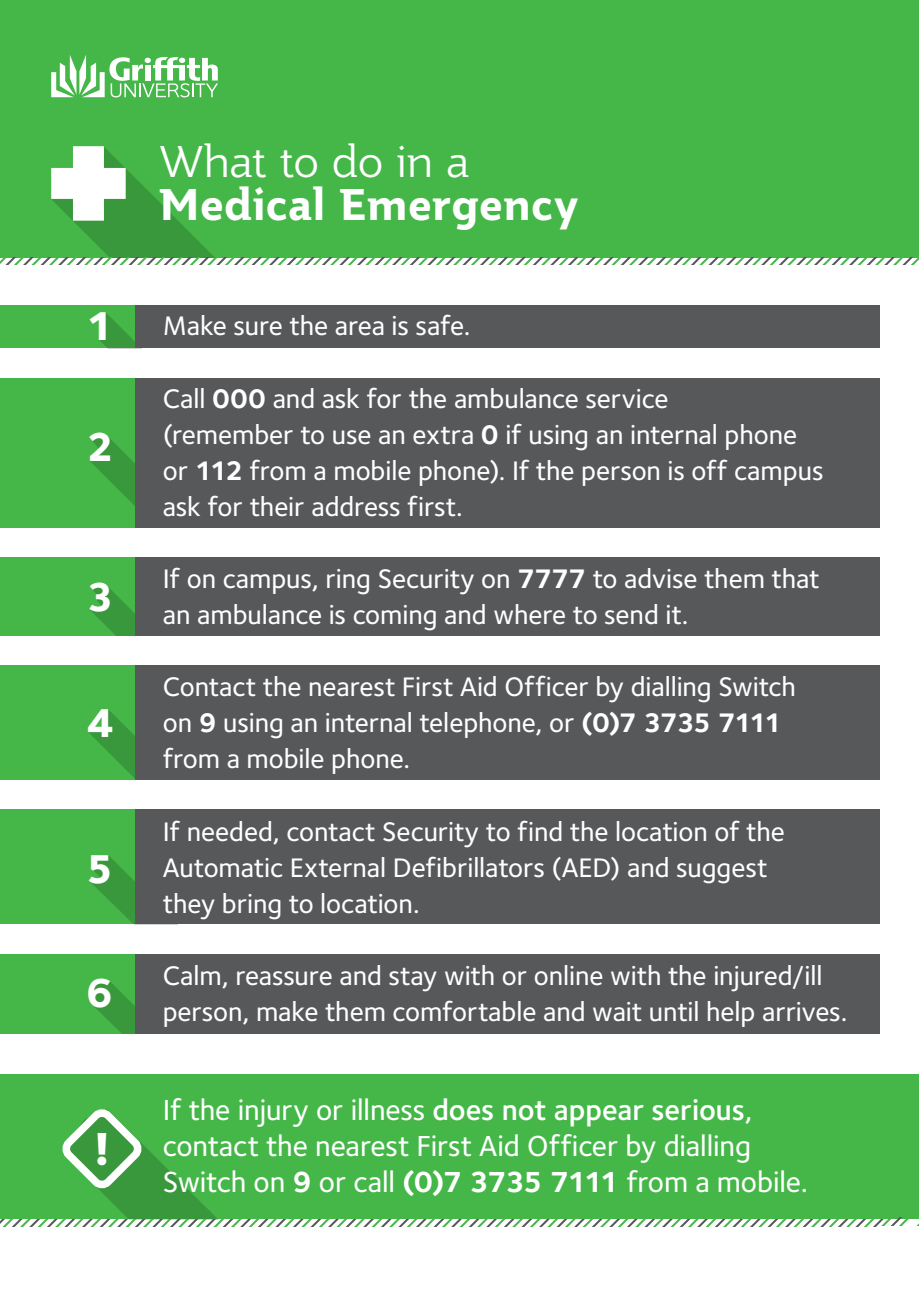
<style>
.page{position:relative;width:919px;height:1289px;background:#fff}
.page>*{position:absolute;margin:0;border:0;box-sizing:border-box;transform-origin:0 0}
.t1{font:800 48px "Foundry Sterling";color:#fff}
.t2{font:700 43.05px "Jotia";letter-spacing:-.01em;color:#fff}
.t3{font:300 43.05px "Jotia";letter-spacing:-.02em;color:#fff}
.t4{font:800 41.7px "Foundry Sterling";color:#fff}
.t5{font:500 30px/36px "Foundry Sterling";letter-spacing:-.005em;color:#fff}
.t6{font:500 27.75px/36.2px "Foundry Sterling";letter-spacing:-.005em;color:#fff}
.s1{font-weight:700}
.s2{font-weight:600}
</style>
<div class="page">
<div style="left:0;top:0;width:918px;height:257px;background:#45b749"></div>
<svg style="left:51px;top:55px;width:167px;height:42px"></svg>
<div style="left:0;top:305px;width:862px;height:43px;background:#45b749"></div>
<svg style="left:99px;top:313px;width:36px;height:35px"></svg>
<div style="left:135px;top:305px;width:745px;height:43px;background:#57585a"></div>
<div style="left:0;top:378px;width:862px;height:149px;background:#45b749"></div>
<svg style="left:90px;top:435px;width:45px;height:71px"></svg>
<div style="left:0;top:557px;width:862px;height:78px;background:#45b749"></div>
<svg style="left:90px;top:585px;width:45px;height:50px"></svg>
<div style="left:135px;top:378px;width:745px;height:149px;background:#57585a"></div>
<div style="left:135px;top:557px;width:745px;height:78px;background:#57585a"></div>
<div style="left:0;top:665px;width:862px;height:114px;background:#45b749"></div>
<svg style="left:88px;top:709px;width:47px;height:69px"></svg>
<div style="left:0;top:809px;width:862px;height:115px;background:#45b749"></div>
<svg style="left:89px;top:855px;width:46px;height:69px"></svg>
<div style="left:0;top:954px;width:862px;height:79px;background:#45b749"></div>
<svg style="left:92px;top:981px;width:43px;height:52px"></svg>
<div style="left:135px;top:665px;width:745px;height:114px;background:#57585a"></div>
<div style="left:135px;top:809px;width:745px;height:115px;background:#57585a"></div>
<div style="left:135px;top:954px;width:745px;height:79px;background:#57585a"></div>
<div style="left:0;top:1074px;width:918px;height:144px;background:#45b749"></div>
<svg style="left:0;top:146px;width:918px;height:119px"></svg>
<svg style="left:0;top:1109px;width:918px;height:117px"></svg>
<h3 class="t4" style="left:86px;top:300px;width:29px">1</h3>
<h3 class="t4" style="left:86px;top:421px;width:29px">2</h3>
<h3 class="t4" style="left:86px;top:571px;width:29px">3</h3>
<h3 class="t4" style="left:86px;top:697px;width:29px">4</h3>
<h3 class="t4" style="left:86px;top:842px;width:29px">5</h3>
<h3 class="t4" style="left:86px;top:967px;width:29px">6</h3>
<h1 class="t1" style="left:92px;top:1118px;width:21px">!</h1>
<h2 class="t3" style="left:158px;top:133px;width:313px">What to do in a</h2>
<h2 class="t2" style="left:158px;top:176px;width:422px">Medical Emergency</h2>
<p class="t6" style="left:163px;top:308px;width:309px">Make sure the area is safe.</p>
<p class="t6" style="left:163px;top:380px;width:662px">Call <span class="s1">000</span> and ask for the ambulance service<br>(remember to use an extra <span class="s1">0</span> if using an internal phone or <span class="s1">112</span> from a mobile phone). If the person is off campus ask for their address first.</p>
<p class="t6" style="left:163px;top:561px;width:658px">If on campus, ring Security on <span class="s1">7777</span> to advise them that an ambulance is coming and where to send it.</p>
<p class="t6" style="left:163px;top:669px;width:634px">Contact the nearest First Aid Officer by dialling Switch on <span class="s1">9</span> using an internal telephone, or <span class="s1">(0)7 3735 7111 </span>from a mobile phone.</p>
<p class="t6" style="left:163px;top:813px;width:623px">If needed, contact Security to find the location of the<br>Automatic External Defibrillators (AED) and suggest they bring to location.</p>
<p class="t6" style="left:163px;top:958px;width:686px">Calm, reassure and stay with or online with the injured/ill person, make them comfortable and wait until help arrives.</p>
<p class="t5" style="left:163px;top:1092px;width:646px">If the injury or illness <span class="s2">does not appear serious</span>, contact the nearest First Aid Officer by dialling<br>Switch on <span class="s1">9</span> or call <span class="s1">(0)7 3735 7111</span> from a mobile.</p>
</div>
